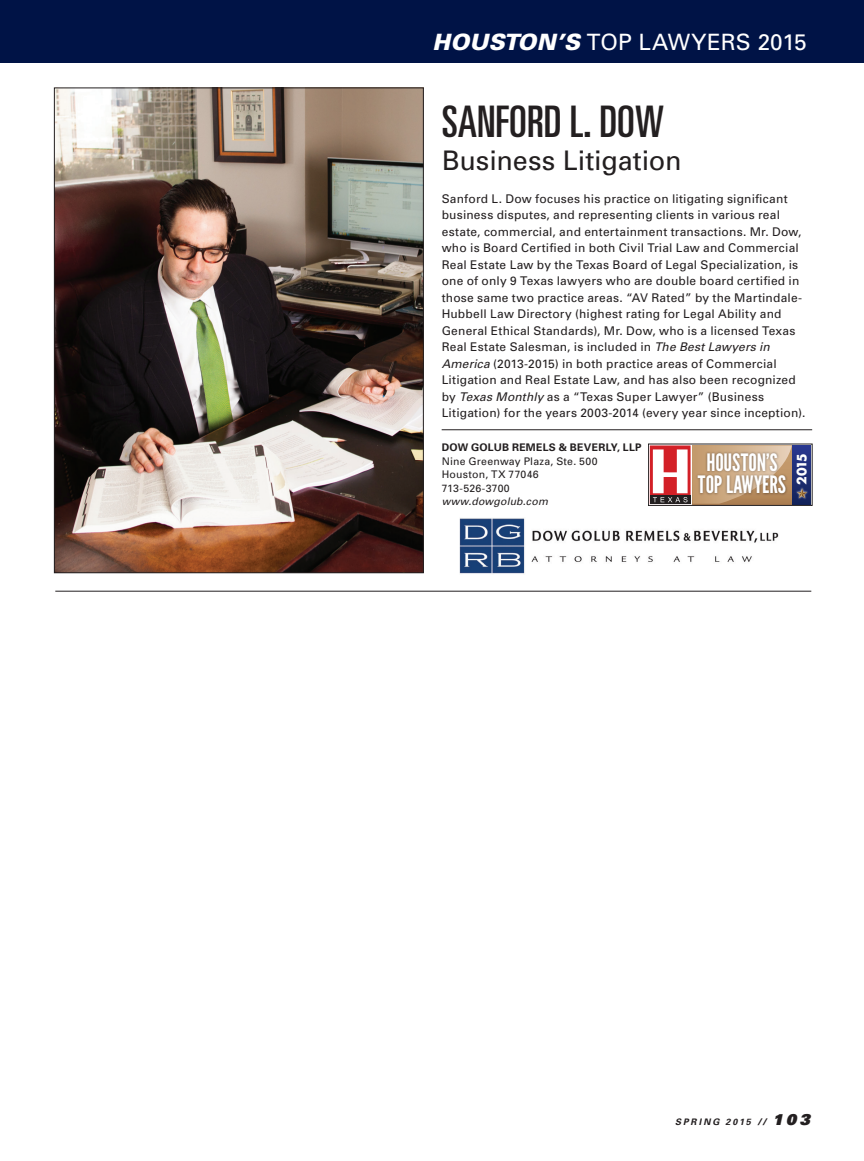
<style>
.page{position:relative;width:864px;height:1161px;background:#fff}
.page>*{position:absolute;margin:0;border:0;box-sizing:border-box;transform-origin:0 0}
.Profile_1_2_Name{font:ultra-condensed 43.5px "Univers";color:#231f20}
.Profile_Profession{font:27px "Univers";letter-spacing:-.005em;color:#231f20}
.t1{font:24px/22.2px "League Gothic";letter-spacing:-.005em;color:#fff;text-align:center}
.t2{font:22.5px "Univers";letter-spacing:.005em;color:#fff}
.t3{font:700 12.6px "Futura";color:#fff}
.no_indent_profile_bi{font:12px/16.5px "Univers";letter-spacing:.015em;color:#231f20}
.Profile_Address{font:10.5px "Univers";letter-spacing:.02em;color:#231f20}
.Profile_Address-2{font:700 10.5px "Univers";letter-spacing:.02em;color:#231f20}
.Profile_Address-3{font:italic 10.5px "Univers";letter-spacing:.015em;color:#231f20}
.t4{font:italic 700 9px "Univers";letter-spacing:.225em;color:#231f20}
.s1{font-weight:900;font-style:italic}
.s2{font-style:italic}
.s3{font-weight:900}
.s4{font-weight:900;font-size:15px}
</style>
<div class="page">
<img style="left:459px;top:518px;width:320px;height:56px">
<img style="left:56px;top:90px;width:366px;height:481px">
<hr style="left:442px;top:429px;width:370px;height:1px;background:#231f20">
<svg style="left:807px;top:446px;width:3px;height:58px"></svg>
<div style="left:648px;top:444px;width:164px;height:62px;border:1px solid #231f20"></div>
<img style="left:807px;top:486px;width:3px;height:15px">
<svg style="left:649px;top:445px;width:158px;height:61px;background:#ad8878"></svg>
<div style="left:0;top:0;width:864px;height:63px;background:#001346"></div>
<hr style="left:55px;top:591px;width:756px;height:1px;background:#231f20">
<h3 class="t2" style="left:432px;top:28px;width:376px"><span class="s1">HOUSTON’S</span> TOP LAWYERS 2015</h3>
<p class="Profile_1_2_Name" style="left:442px;top:96px;width:224px">SANFORD L. DOW</p>
<p class="Profile_Profession" style="left:442px;top:143px;width:242px">Business Litigation</p>
<p class="no_indent_profile_bi" style="left:442px;top:190px;width:365px">Sanford L. Dow focuses his practice on litigating significant business disputes, and representing clients in various real estate, commercial, and entertainment transactions. Mr. Dow, who is Board Certified in both Civil Trial Law and Commercial Real Estate Law by the Texas Board of Legal Specialization, is one of only 9 Texas lawyers who are double board certified in those same two practice areas. “AV Rated” by the Martindale-Hubbell Law Directory (highest rating for Legal Ability and General Ethical Standards), Mr. Dow, who is a licensed Texas Real Estate Salesman, is included in <span class="s2">The Best Lawyers in America</span> (2013-2015) in both practice areas of Commercial Litigation and Real Estate Law, and has also been recognized by <span class="s2">Texas Monthly</span> as a “Texas Super Lawyer” (Business Litigation) for the years 2003-2014 (every year since inception).</p>
<p class="Profile_Address-2" style="left:442px;top:441px;width:201px">DOW GOLUB REMELS &amp; BEVERLY, LLP</p>
<p class="Profile_Address" style="left:442px;top:454px;width:157px">Nine Greenway Plaza, Ste. 500</p>
<p class="Profile_Address" style="left:442px;top:468px;width:99px">Houston, TX 77046</p>
<p class="Profile_Address" style="left:442px;top:481px;width:70px">713-526-3700</p>
<p class="Profile_Address-3" style="left:442px;top:495px;width:108px">www.dowgolub.com</p>
<p class="t1" style="left:698px;top:452px;width:90px">HOUSTON’S<br>TOP LAWYERS</p>
<p class="t3" style="left:793px;top:485px;width:34px;rotate:-90deg">2015</p>
<p class="t4" style="left:675px;top:1116px;width:136px">SPRING 2015 <span class="s3">//</span> <span class="s4">103</span></p>
</div>
